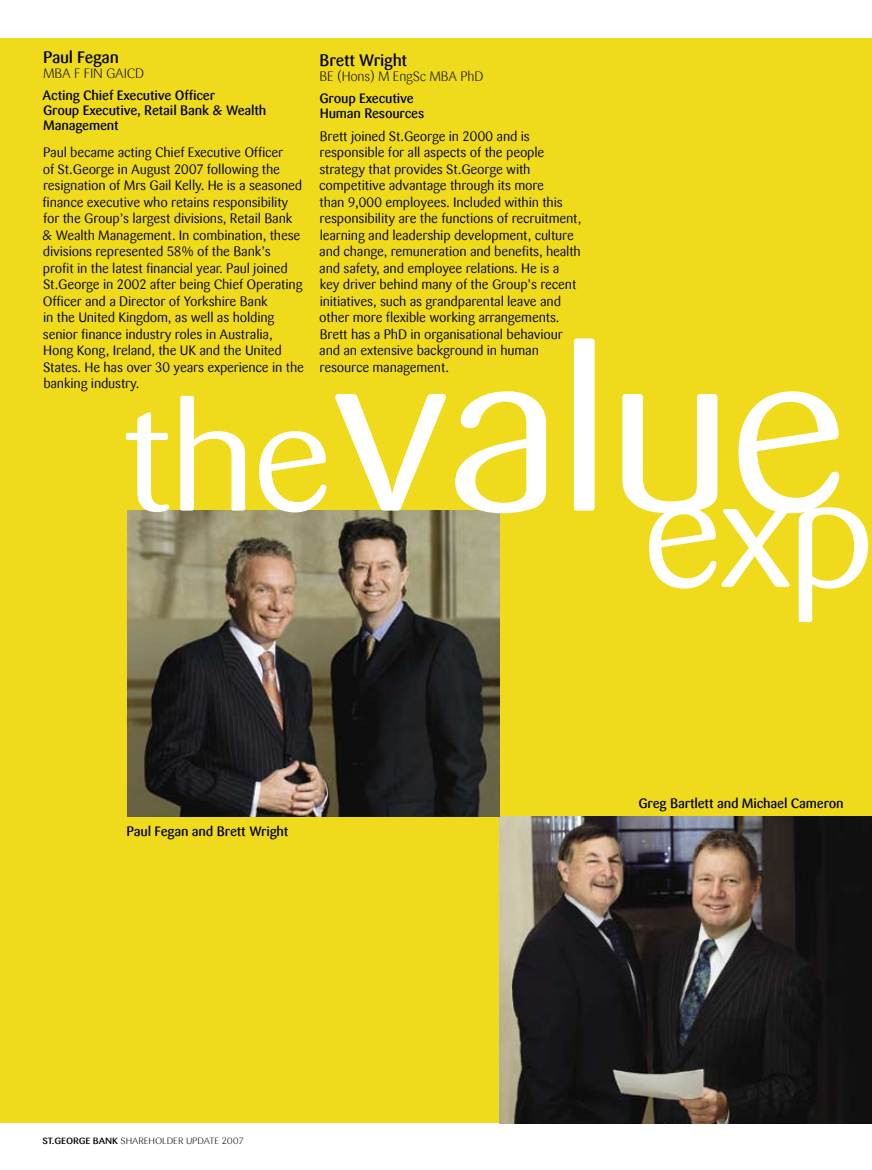
<style>
.page{position:relative;width:872px;height:1170px;background:#fff}
.page>*{position:absolute;margin:0;border:0;box-sizing:border-box;transform-origin:0 0}
.t1{font:225px "STG Sari";letter-spacing:-.04em;color:#fff;scale:1.1 1}
.t2{font:150px "STG Sari";color:#fff;scale:1.1 1}
.t3{font:500 16.5px "STG Sari";letter-spacing:-.015em;color:#000}
.t4{font:13.5px/16.5px "STG Sari";letter-spacing:-.015em;color:#000}
.t5{font:500 13.5px/15px "STG Sari";letter-spacing:-.015em;color:#000}
.t6{font:300 13.5px "STG Sari";letter-spacing:-.015em;color:#000}
.t7{font:300 9px "STG Sari";letter-spacing:-.01em;color:#000;scale:1.1 1}
.s1{font-size:150px}
.s2{font-weight:500}
</style>
<div class="page">
<div style="left:0;top:38px;width:872px;height:1085px;background:#efda1b"></div>
<img style="left:500px;top:816px;width:372px;height:307px">
<img style="left:128px;top:510px;width:372px;height:306px">
<p class="t3" style="left:43px;top:48px;width:77px">Paul Fegan</p>
<p class="t6" style="left:43px;top:66px;width:103px">MBA F FIN GAICD</p>
<p class="t5" style="left:43px;top:88px;width:225px">Acting Chief Executive Officer<br>Group Executive, Retail Bank &amp; Wealth<br>Management</p>
<p class="t4" style="left:42px;top:144px;width:263px">Paul became acting Chief Executive Officer<br>of St.George in August 2007 following the resignation of Mrs Gail Kelly. He is a seasoned finance executive who retains responsibility for the Group’s largest divisions, Retail Bank &amp; Wealth Management. In combination, these divisions represented 58% of the Bank’s profit in the latest financial year. Paul joined St.George in 2002 after being Chief Operating Officer and a Director of Yorkshire Bank<br>in the United Kingdom, as well as holding senior finance industry roles in Australia, Hong Kong, Ireland, the UK and the United States. He has over 30 years experience in the banking industry.</p>
<p class="t3" style="left:319px;top:51px;width:89px">Brett Wright</p>
<p class="t6" style="left:320px;top:69px;width:165px">BE (HONS) M ENGSC MBA PHD</p>
<p class="t5" style="left:319px;top:91px;width:106px">Group Executive<br>Human Resources</p>
<p class="t4" style="left:319px;top:128px;width:263px">Brett joined St.George in 2000 and is responsible for all aspects of the people strategy that provides St.George with competitive advantage through its more<br>than 9,000 employees. Included within this responsibility are the functions of recruitment, learning and leadership development, culture and change, remuneration and benefits, health and safety, and employee relations. He is a key driver behind many of the Group’s recent initiatives, such as grandparental leave and other more flexible working arrangements.<br>Brett has a PhD in organisational behaviour and an extensive background in human resource management.</p>
<h1 class="t1" style="left:120px;top:302px;width:666px"><span class="s1">the</span>value</h1>
<h2 class="t2" style="left:640px;top:447px;width:216px">exp</h2>
<p class="t5" style="left:127px;top:823px;width:163px">Paul Fegan and Brett Wright</p>
<p class="t7" style="left:43px;top:1136px;width:184px"><span class="s2">St.George Bank</span> SHAREHOLDER U PDATE 2007</p>
<p class="t5" style="left:638px;top:795px;width:207px">Greg Bartlett and Michael Cameron</p>
</div>
